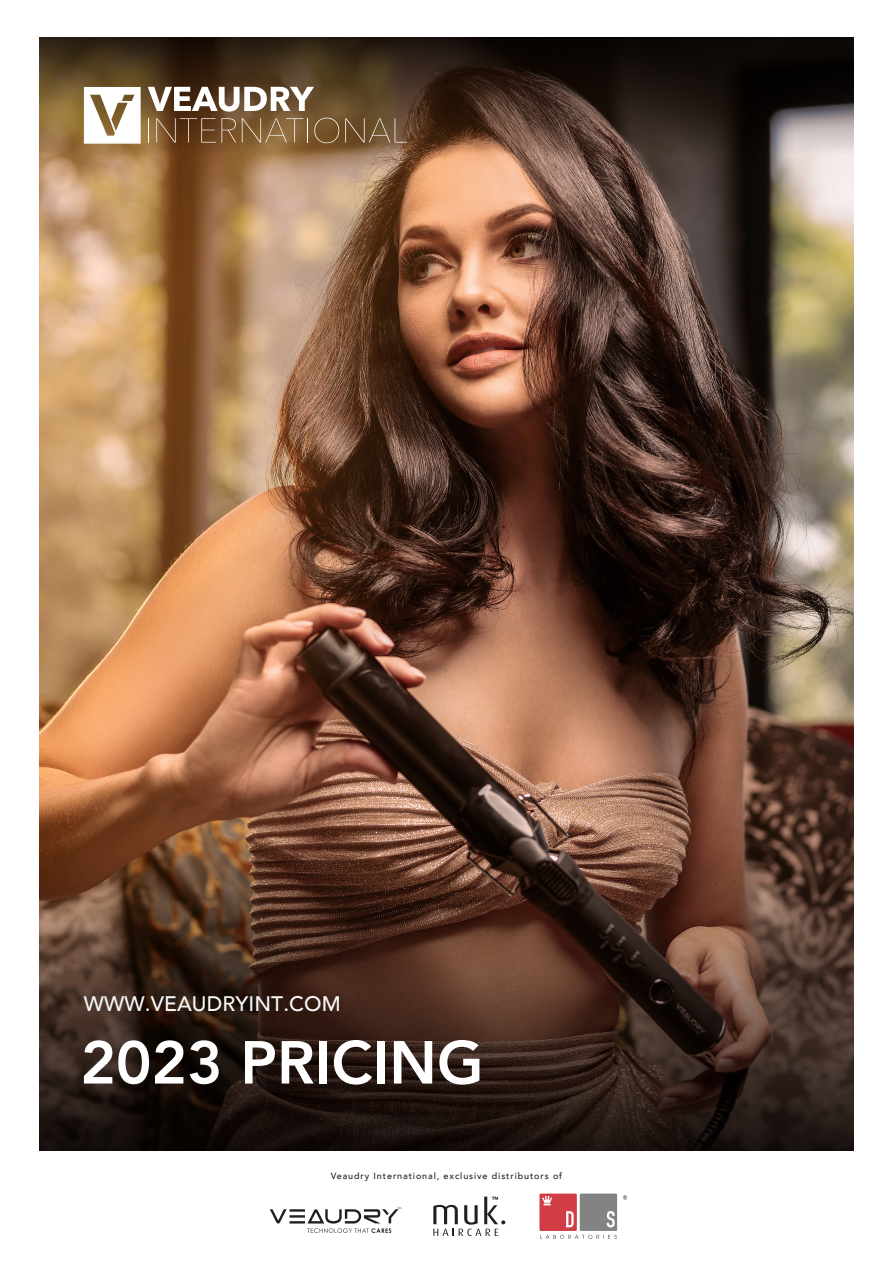
<style>
.page{position:relative;width:893px;height:1263px;background:#fff}
.page>*{position:absolute;margin:0;border:0;box-sizing:border-box;transform-origin:0 0}
.t1{font:800 60px "Avenir";color:#fff}
.t2{font:500 21px "Avenir";letter-spacing:.005em;color:#f7f8f8}
.t3{font:500 9px "Avenir";letter-spacing:.1em;color:#231f20}
</style>
<div class="page">
<img style="left:39px;top:154px;width:814px;height:697px">
<svg style="left:39px;top:38px;width:814px;height:116px;background:#403021"></svg>
<svg style="left:39px;top:851px;width:814px;height:299px;background:#3f291e"></svg>
<svg style="left:270px;top:1207px;width:131px;height:26px"></svg>
<svg style="left:433px;top:1196px;width:72px;height:40px"></svg>
<div style="left:539px;top:1193px;width:38px;height:38px;background:#d13d44"></div>
<svg style="left:566px;top:1211px;width:8px;height:16px"></svg>
<svg style="left:540px;top:1235px;width:77px;height:4px"></svg>
<svg style="left:542px;top:1196px;width:10px;height:9px"></svg>
<div style="left:580px;top:1193px;width:37px;height:38px;background:#838383"></div>
<svg style="left:607px;top:1211px;width:8px;height:16px"></svg>
<svg style="left:623px;top:1195px;width:4px;height:4px"></svg>
<svg style="left:148px;top:87px;width:166px;height:25px"></svg>
<svg style="left:148px;top:118px;width:1px;height:25px"></svg>
<svg style="left:156px;top:118px;width:80px;height:25px;background:#755131"></svg>
<svg style="left:242px;top:118px;width:66px;height:25px;background:#907048"></svg>
<svg style="left:314px;top:118px;width:25px;height:25px"></svg>
<svg style="left:345px;top:118px;width:62px;height:25px;background:#7a5e41"></svg>
<svg style="left:84px;top:87px;width:57px;height:57px"></svg>
<h2 class="t2" style="left:84px;top:985px;width:258px">WWW.VEAUDRYINT.COM</h2>
<h1 class="t1" style="left:80px;top:1016px;width:405px">2023 PRICING</h1>
<p class="t3" style="left:331px;top:1167px;width:233px">Veaudry International, exclusive distributors of</p>
</div>
